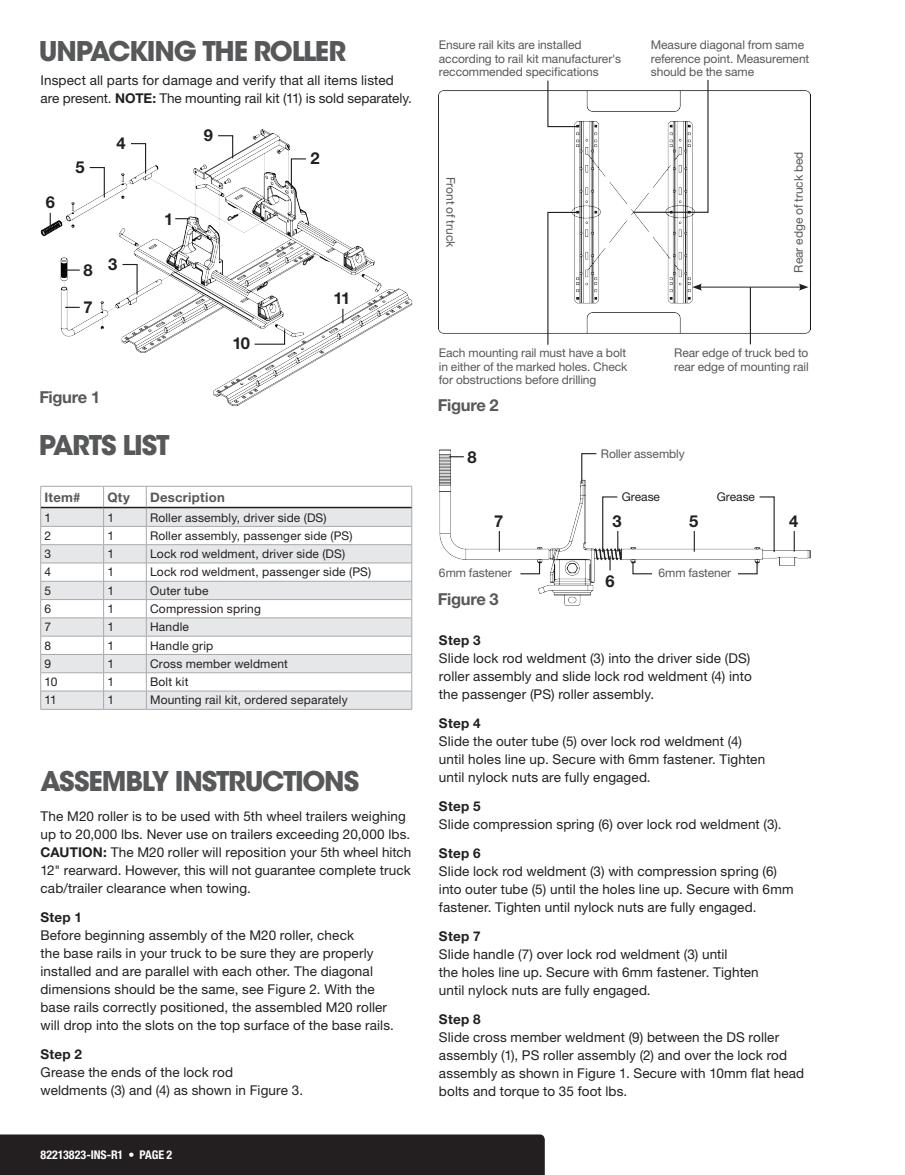
<style>
.page{position:relative;width:905px;height:1175px;background:#fff}
.page>*{position:absolute;margin:0;border:0;box-sizing:border-box;transform-origin:0 0}
.t1{font:700 27px "ITC Avant Garde Std";letter-spacing:-.045em;color:#57585a}
.t2{font:700 16.5px "Helvetica Neue LT Std";letter-spacing:-.02em;color:#57585a}
.t3{font:700 16.5px "Helvetica Neue LT Std";color:#231f20}
.t4{font:13.5px/18px "Helvetica Neue LT Std";letter-spacing:.01em;color:#231f20}
.t5{font:700 13.5px "Helvetica Neue LT Std";letter-spacing:.02em;color:#231f20}
.t6{font:700 13.2px "Helvetica Neue LT Std";letter-spacing:.02em;color:#57585a}
.t7{font:12px/13.5px "Helvetica Neue LT Std";letter-spacing:-.005em;color:#57585a}
.t8{font:12px "Helvetica Neue LT Std";letter-spacing:.015em;color:#231f20}
.t9{font:700 condensed 12px "Helvetica Neue LT Std";letter-spacing:-.005em;color:#fff}
.s1{font-weight:700}
</style>
<div class="page">
<img style="left:439px;top:90px;width:371px;height:244px">
<hr style="left:699px;top:287px;width:102px;height:1px;background:#231f20">
<svg style="left:692px;top:284px;width:9px;height:6px"></svg>
<svg style="left:799px;top:284px;width:9px;height:6px"></svg>
<hr style="left:749px;top:287px;width:2px;height:57px;background:#231f20">
<svg style="left:546px;top:211px;width:33px;height:134px"></svg>
<svg style="left:632px;top:80px;width:77px;height:133px"></svg>
<svg style="left:546px;top:80px;width:33px;height:48px"></svg>
<img style="left:439px;top:449px;width:372px;height:157px">
<svg style="left:632px;top:560px;width:21px;height:15px"></svg>
<svg style="left:736px;top:560px;width:22px;height:15px"></svg>
<svg style="left:519px;top:560px;width:21px;height:15px"></svg>
<svg style="left:758px;top:496px;width:17px;height:57px"></svg>
<svg style="left:580px;top:452px;width:17px;height:33px"></svg>
<svg style="left:449px;top:456px;width:15px;height:1px"></svg>
<svg style="left:601px;top:496px;width:17px;height:74px"></svg>
<svg style="left:499px;top:531px;width:1px;height:20px"></svg>
<svg style="left:693px;top:531px;width:1px;height:20px"></svg>
<svg style="left:793px;top:531px;width:1px;height:20px"></svg>
<svg style="left:40px;top:485px;width:372px;height:224px"></svg>
<hr style="left:104px;top:691px;width:42px;height:1px;background:#a8a9ad">
<hr style="left:146px;top:691px;width:266px;height:1px;background:#a8a9ad">
<hr style="left:40px;top:709px;width:64px;height:1px;background:#a8a9ad">
<hr style="left:104px;top:709px;width:42px;height:1px;background:#a8a9ad">
<hr style="left:146px;top:709px;width:266px;height:1px;background:#a8a9ad">
<hr style="left:40px;top:526px;width:64px;height:1px;background:#a8a9ad">
<hr style="left:104px;top:526px;width:42px;height:1px;background:#a8a9ad">
<hr style="left:146px;top:526px;width:266px;height:1px;background:#a8a9ad">
<img style="left:40px;top:129px;width:373px;height:277px">
<svg style="left:121px;top:263px;width:17px;height:33px"></svg>
<svg style="left:130px;top:142px;width:17px;height:33px"></svg>
<svg style="left:217px;top:135px;width:17px;height:24px"></svg>
<svg style="left:89px;top:166px;width:16px;height:33px"></svg>
<svg style="left:253px;top:328px;width:33px;height:17px"></svg>
<svg style="left:290px;top:158px;width:17px;height:32px"></svg>
<svg style="left:175px;top:218px;width:15px;height:1px"></svg>
<svg style="left:65px;top:307px;width:15px;height:1px"></svg>
<svg style="left:65px;top:269px;width:15px;height:2px"></svg>
<svg style="left:50px;top:213px;width:1px;height:14px"></svg>
<svg style="left:342px;top:309px;width:1px;height:14px"></svg>
<div style="left:0;top:1134px;width:544px;height:40px;background:#231f20"></div>
<h1 class="t1" style="left:39px;top:33px;width:180px">UNPACKING THE</h1>
<h1 class="t1" style="left:253px;top:33px;width:32px">ROLLE</h1>
<h1 class="t1" style="left:328px;top:33px;width:19px">R</h1>
<p class="t4" style="left:40px;top:71px;width:373px">Inspect all parts for damage and verify that all items listed are present. <span class="s1">NOTE:</span> The mounting rail kit (11) is sold separately.</p>
<p class="t3" style="left:46px;top:191px;width:11px">6</p>
<p class="t3" style="left:75px;top:157px;width:11px">5</p>
<p class="t3" style="left:117px;top:133px;width:11px">4</p>
<p class="t3" style="left:83px;top:260px;width:11px">8</p>
<p class="t3" style="left:83px;top:297px;width:11px">7</p>
<p class="t3" style="left:108px;top:254px;width:11px">3</p>
<p class="t2" style="left:39px;top:387px;width:62px">Figure 1</p>
<p class="t3" style="left:164px;top:208px;width:11px">1</p>
<h1 class="t1" style="left:39px;top:427px;width:132px">PARTS LIST</h1>
<p class="t3" style="left:204px;top:125px;width:11px">9</p>
<p class="t3" style="left:232px;top:333px;width:19px">10</p>
<p class="t3" style="left:310px;top:148px;width:11px">2</p>
<p class="t3" style="left:333px;top:288px;width:18px">11</p>
<p class="t6" style="left:44px;top:489px;width:38px">Item#</p>
<p class="t6" style="left:107px;top:489px;width:24px">Qty</p>
<p class="t6" style="left:150px;top:489px;width:76px">Description</p>
<p class="t8" style="left:44px;top:510px;width:8px">1</p>
<p class="t8" style="left:107px;top:510px;width:8px">1</p>
<p class="t8" style="left:150px;top:510px;width:178px">Roller assembly, driver side (DS)</p>
<p class="t8" style="left:44px;top:528px;width:8px">2</p>
<p class="t8" style="left:107px;top:528px;width:8px">1</p>
<p class="t8" style="left:150px;top:528px;width:204px">Roller assembly, passenger side (PS)</p>
<p class="t8" style="left:44px;top:546px;width:8px">3</p>
<p class="t8" style="left:107px;top:546px;width:8px">1</p>
<p class="t8" style="left:150px;top:546px;width:196px">Lock rod weldment, driver side (DS)</p>
<p class="t8" style="left:44px;top:565px;width:8px">4</p>
<p class="t8" style="left:107px;top:565px;width:8px">1</p>
<p class="t8" style="left:150px;top:565px;width:222px">Lock rod weldment, passenger side (PS)</p>
<p class="t8" style="left:44px;top:583px;width:8px">5</p>
<p class="t8" style="left:107px;top:583px;width:8px">1</p>
<p class="t8" style="left:150px;top:583px;width:60px">Outer tube</p>
<p class="t8" style="left:44px;top:601px;width:8px">6</p>
<p class="t8" style="left:107px;top:601px;width:8px">1</p>
<p class="t8" style="left:150px;top:601px;width:112px">Compression spring</p>
<p class="t8" style="left:44px;top:620px;width:8px">7</p>
<p class="t8" style="left:107px;top:620px;width:8px">1</p>
<p class="t8" style="left:150px;top:620px;width:40px">Handle</p>
<p class="t8" style="left:44px;top:638px;width:8px">8</p>
<p class="t8" style="left:107px;top:638px;width:8px">1</p>
<p class="t8" style="left:150px;top:638px;width:65px">Handle grip</p>
<p class="t8" style="left:44px;top:656px;width:8px">9</p>
<p class="t8" style="left:107px;top:656px;width:8px">1</p>
<p class="t8" style="left:150px;top:656px;width:139px">Cross member weldment</p>
<p class="t8" style="left:44px;top:674px;width:14px">10</p>
<p class="t8" style="left:107px;top:674px;width:8px">1</p>
<p class="t8" style="left:150px;top:674px;width:40px">Bolt kit</p>
<p class="t8" style="left:44px;top:693px;width:14px">11</p>
<p class="t8" style="left:107px;top:693px;width:8px">1</p>
<p class="t8" style="left:150px;top:693px;width:199px">Mounting rail kit, ordered separately</p>
<h1 class="t1" style="left:40px;top:763px;width:320px">ASSEMBLY INSTRUCTIONS</h1>
<p class="t4" style="left:40px;top:807px;width:372px">The M20 roller is to be used with 5th wheel trailers weighing up to 20,000 lbs. Never use on trailers exceeding 20,000 lbs.<br><span class="s1">CAUTION:</span> The M20 roller will reposition your 5th wheel hitch 12" rearward. However, this will not guarantee complete truck cab/trailer clearance when towing.</p>
<p class="t5" style="left:40px;top:908px;width:43px">Step 1</p>
<p class="t4" style="left:40px;top:925px;width:355px">Before beginning assembly of the M20 roller, check<br>the base rails in your truck to be sure they are properly installed and are parallel with each other. The diagonal dimensions should be the same, see Figure 2. With the base rails correctly positioned, the assembled M20 roller will drop into the slots on the top surface of the base rails.</p>
<p class="t5" style="left:40px;top:1045px;width:43px">Step 2</p>
<p class="t4" style="left:40px;top:1062px;width:264px">Grease the ends of the lock rod weldments (3) and (4) as shown in Figure 3.</p>
<p class="t9" style="left:40px;top:1147px;width:133px">82213823-INS-R1 • PAGE 2</p>
<p class="t7" style="left:439px;top:38px;width:184px">Ensure rail kits are installed according to rail kit manufacturer's reccommended specifications</p>
<p class="t7" style="left:457px;top:177px;width:72px;rotate:90deg">Front of truck</p>
<p class="t7" style="left:651px;top:38px;width:160px">Measure diagonal from same reference point. Measurement should be the same</p>
<p class="t7" style="left:791px;top:272px;width:122px;rotate:-90deg">Rear edge of truck bed</p>
<p class="t7" style="left:674px;top:346px;width:136px">Rear edge of truck bed to rear edge of mounting rail</p>
<p class="t7" style="left:439px;top:346px;width:190px;text-align:justify">Each mounting rail must have a bolt in either of the marked holes. Check for obstructions before drilling</p>
<p class="t2" style="left:438px;top:395px;width:62px">Figure 2</p>
<p class="t7" style="left:601px;top:447px;width:85px">Roller assembly</p>
<p class="t3" style="left:467px;top:446px;width:11px">8</p>
<p class="t8" style="left:621px;top:490px;width:40px">Grease</p>
<p class="t8" style="left:716px;top:490px;width:40px">Grease</p>
<p class="t3" style="left:494px;top:510px;width:11px">7</p>
<p class="t3" style="left:612px;top:510px;width:11px">3</p>
<p class="t3" style="left:689px;top:510px;width:11px">5</p>
<p class="t3" style="left:789px;top:510px;width:11px">4</p>
<p class="t7" style="left:439px;top:566px;width:74px">6mm fastener</p>
<p class="t7" style="left:658px;top:566px;width:74px">6mm fastener</p>
<p class="t3" style="left:605px;top:570px;width:11px">6</p>
<p class="t2" style="left:438px;top:589px;width:62px">Figure 3</p>
<p class="t5" style="left:439px;top:632px;width:43px">Step 3</p>
<p class="t4" style="left:439px;top:649px;width:314px;text-align:justify">Slide lock rod weldment (3) into the driver side (DS) roller assembly and slide lock rod weldment (4) into the passenger (PS) roller assembly.</p>
<p class="t5" style="left:439px;top:715px;width:43px">Step 4</p>
<p class="t4" style="left:439px;top:732px;width:328px">Slide the outer tube (5) over lock rod weldment (4) until holes line up. Secure with 6mm fastener. Tighten until nylock nuts are fully engaged.</p>
<p class="t5" style="left:439px;top:798px;width:43px">Step 5</p>
<p class="t4" style="left:439px;top:815px;width:344px">Slide compression spring (6) over lock rod weldment (3).</p>
<p class="t5" style="left:439px;top:844px;width:43px">Step 6</p>
<p class="t4" style="left:439px;top:862px;width:356px">Slide lock rod weldment (3) with compression spring (6) into outer tube (5) until the holes line up. Secure with 6mm fastener. Tighten until nylock nuts are fully engaged.</p>
<p class="t5" style="left:439px;top:927px;width:43px">Step 7</p>
<p class="t4" style="left:439px;top:944px;width:321px">Slide handle (7) over lock rod weldment (3) until<br>the holes line up. Secure with 6mm fastener. Tighten until nylock nuts are fully engaged.</p>
<p class="t5" style="left:439px;top:1010px;width:43px">Step 8</p>
<p class="t4" style="left:439px;top:1027px;width:367px">Slide cross member weldment (9) between the DS roller assembly (1), PS roller assembly (2) and over the lock rod assembly as shown in Figure 1. Secure with 10mm flat head bolts and torque to 35 foot lbs.</p>
</div>
